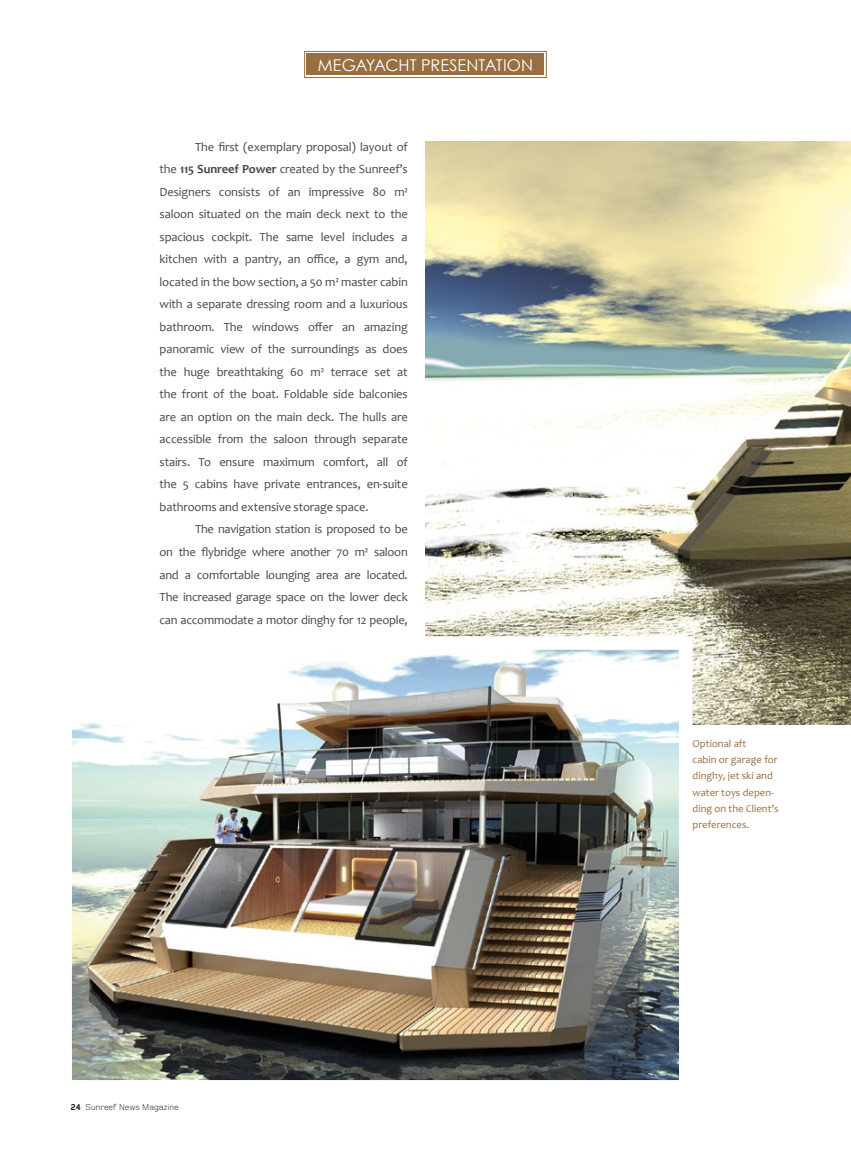
<style>
.page{position:relative;width:851px;height:1152px;background:#fff}
.page>*{position:absolute;margin:0;border:0;box-sizing:border-box;transform-origin:0 0}
.t1{font:16.25px "Century Gothic";color:#fff}
.t2{font:12.5px/22.5px "Candara";letter-spacing:-.015em;color:#484847;text-align:justify}
.t3{font:10.62px/16.2px "Candara";color:#976f41}
.t4{font:300 8.75px "Foundry Monoline PL";color:#000}
.s1{font-weight:700}
</style>
<div class="page">
<img style="left:425px;top:142px;width:425px;height:583px">
<img style="left:72px;top:629px;width:627px;height:452px">
<svg style="left:304px;top:51px;width:243px;height:27px;background:#a6845d"></svg>
<div style="left:308px;top:55px;width:234px;height:19px;border:1px solid #976f41"></div>
<h1 class="t1" style="left:318px;top:54px;width:217px">MEGAYACHT PRESENTATION</h1>
<p class="t2" style="left:159px;top:135px;width:250px;text-indent:35px">The first (exemplary proposal) layout of the <span class="s1">115 Sunreef Power</span> created by the Sunreef’s Designers consists of an impressive 80 m² saloon situated on the main deck next to the spacious cockpit. The same level includes a kitchen with a pantry, an office, a gym and, located in the bow section, a 50 m² master cabin with a separate dressing room and a luxurious bathroom. The windows offer an amazing panoramic view of the surroundings as does the huge breathtaking 60 m² terrace set at the front of the boat. Foldable side balconies are an option on the main deck. The hulls are accessible from the saloon through separate stairs. To ensure maximum comfort, all of the 5 cabins have private entrances, en-suite bathrooms and extensive storage space.</p>
<p class="t2" style="left:159px;top:518px;width:250px;text-indent:35px">The navigation station is proposed to be on the flybridge where another 70 m² saloon and a comfortable lounging area are located.<br>The increased garage space on the lower deck can accommodate a motor dinghy for 12 people,</p>
<p class="t4" style="left:71px;top:1102px;width:109px"><span class="s1">24</span> Sunreef News Magazine</p>
<p class="t3" style="left:692px;top:735px;width:88px">Optional aft<br>cabin or garage for dinghy, jet ski and water toys depen&shy;ding on the Client’s preferences.</p>
</div>
